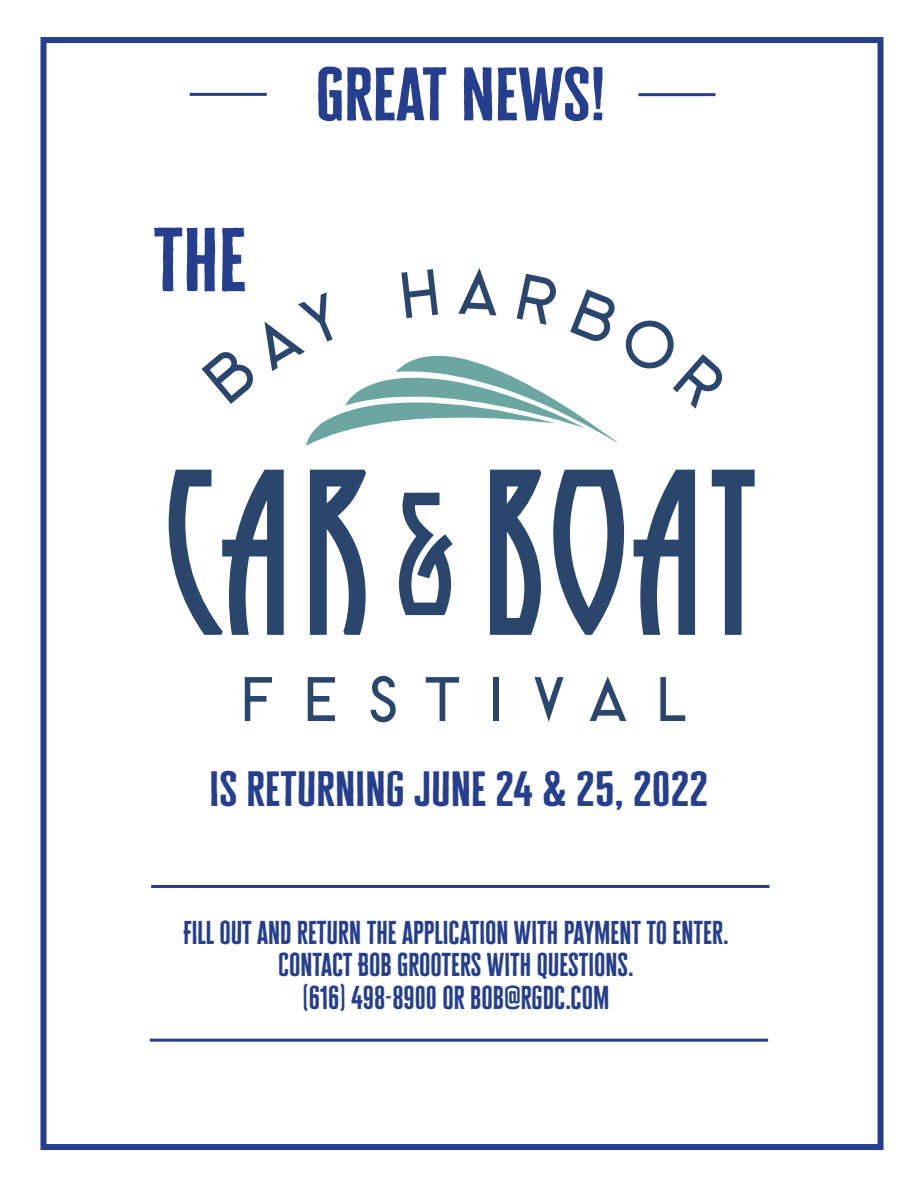
<style>
.page{position:relative;width:918px;height:1188px;background:#fff}
.page>*{position:absolute;margin:0;border:0;box-sizing:border-box;transform-origin:0 0}
.t1{font:74.1px "Cheddar Gothic HD";color:#253f8e;scale:1.13 1}
.t2{font:61.8px "Cheddar Gothic HD";color:#253f8e;scale:1.13 1}
.t3{font:40.5px "Cheddar Gothic HD";color:#253f8e;scale:1.13 1}
.t4{font:27px "Cheddar Gothic HD";color:#253f8e}
</style>
<div class="page">
<div style="left:40px;top:37px;width:844px;height:1113px;border:6px solid #253f8e"></div>
<svg style="left:169px;top:470px;width:115px;height:165px"></svg>
<svg style="left:310px;top:470px;width:56px;height:165px"></svg>
<svg style="left:399px;top:493px;width:54px;height:122px"></svg>
<svg style="left:490px;top:470px;width:51px;height:165px"></svg>
<svg style="left:553px;top:470px;width:71px;height:165px"></svg>
<svg style="left:634px;top:470px;width:61px;height:165px"></svg>
<svg style="left:712px;top:470px;width:43px;height:165px"></svg>
<svg style="left:245px;top:677px;width:27px;height:44px"></svg>
<svg style="left:308px;top:677px;width:27px;height:44px"></svg>
<svg style="left:371px;top:676px;width:25px;height:46px"></svg>
<svg style="left:426px;top:677px;width:33px;height:44px"></svg>
<div style="left:493px;top:677px;width:6px;height:44px;background:#2a466d"></div>
<svg style="left:535px;top:677px;width:29px;height:45px"></svg>
<svg style="left:590px;top:676px;width:36px;height:45px"></svg>
<svg style="left:660px;top:677px;width:25px;height:44px"></svg>
<svg style="left:202px;top:352px;width:51px;height:52px"></svg>
<svg style="left:264px;top:268px;width:354px;height:178px"></svg>
<svg style="left:626px;top:321px;width:96px;height:88px"></svg>
<div style="left:190px;top:93px;width:77px;height:3px;border:2px solid #253f8e"></div>
<div style="left:638px;top:93px;width:78px;height:3px;border:2px solid #253f8e"></div>
<div style="left:151px;top:885px;width:619px;height:3px;border:2px solid #253f8e"></div>
<div style="left:150px;top:1039px;width:618px;height:3px;border:2px solid #253f8e"></div>
<p class="t1" style="left:153px;top:213px;width:84px">THE</p>
<p class="t2" style="left:316px;top:55px;width:258px">GREAT NEWS!</p>
<p class="t3" style="left:210px;top:763px;width:443px">IS RETURNING JUNE 24 &amp; 25, 2022</p>
<p class="t4" style="left:183px;top:915px;width:547px">FILL OUT AND RETURN THE APPLICATION WITH PAYMENT TO ENTER.</p>
<p class="t4" style="left:278px;top:948px;width:357px">CONTACT BOB GROOTERS WITH QUESTIONS.</p>
<p class="t4" style="left:303px;top:980px;width:308px">(616) 498-8900 OR BOB@RGDC.COM</p>
</div>
